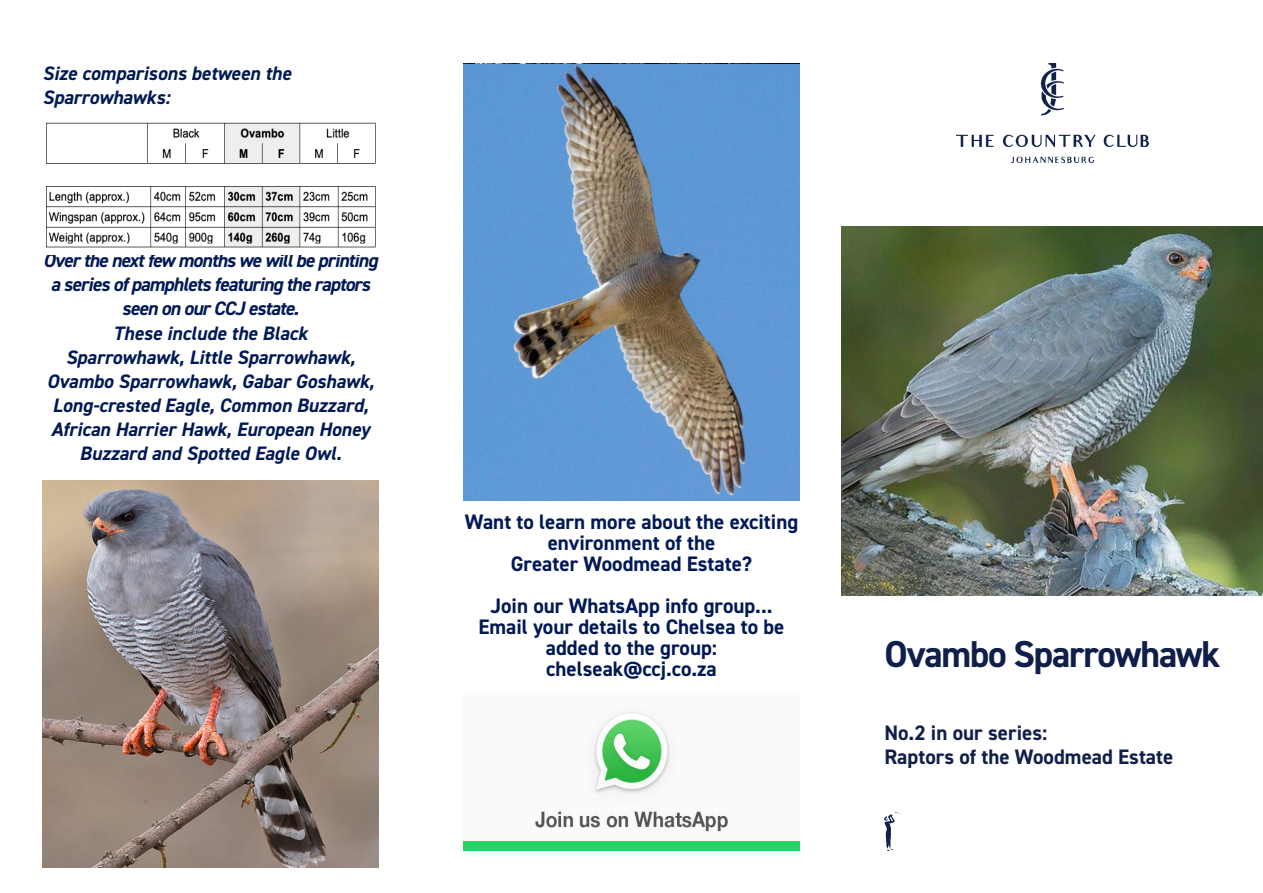
<style>
.page{position:relative;width:1263px;height:893px;background:#fff}
.page>*{position:absolute;margin:0;border:0;box-sizing:border-box;transform-origin:0 0}
.t1{font:700 37.5px "DIN2014";letter-spacing:-.03em;color:#101f49}
.t2{font:700 21px/21px "DIN2014";color:#001954;text-align:center}
.t3{font:700 21px "DIN2014";color:#101f49}
.t4{font:italic 700 19.5px/24px "DIN2014";color:#001954;text-align:center}
.t5{font:italic 700 19.5px/24px "DIN2014";letter-spacing:-.04em;color:#001954;text-align:center}
</style>
<div class="page">
<img style="left:957px;top:64px;width:191px;height:98px">
<img style="left:842px;top:226px;width:421px;height:369px">
<img style="left:884px;top:812px;width:16px;height:38px">
<img style="left:43px;top:480px;width:335px;height:387px">
<img style="left:463px;top:711px;width:336px;height:139px">
<img style="left:463px;top:65px;width:336px;height:436px">
<img style="left:46px;top:122px;width:330px;height:126px">
<p class="t4" style="left:43px;top:61px;width:250px">Size comparisons between the</p>
<p class="t4" style="left:43px;top:85px;width:129px">Sparrowhawks:</p>
<p class="t5" style="left:43px;top:249px;width:336px">Over the next few months we will be printing a series of pamphlets featuring the raptors seen on our CCJ estate.</p>
<p class="t4" style="left:113px;top:321px;width:196px">These include the Black</p>
<p class="t4" style="left:47px;top:345px;width:329px">Sparrowhawk, Little Sparrowhawk, Ovambo Sparrowhawk, Gabar Goshawk, Long-crested Eagle, Common Buzzard, African Harrier Hawk, European Honey Buzzard and Spotted Eagle Owl.</p>
<p class="t2" style="left:465px;top:511px;width:335px">Want to learn more about the exciting environment of the</p>
<p class="t2" style="left:511px;top:553px;width:243px">Greater Woodmead Estate?</p>
<p class="t2" style="left:490px;top:595px;width:284px">Join our WhatsApp info group...</p>
<p class="t2" style="left:478px;top:616px;width:307px">Email your details to Chelsea to be added to the group:</p>
<p class="t2" style="left:546px;top:658px;width:172px">chelseak@ccj.co.za</p>
<p class="t1" style="left:884px;top:629px;width:337px">Ovambo Sparrowhawk</p>
<p class="t3" style="left:884px;top:719px;width:164px">No.2 in our series:</p>
<p class="t3" style="left:884px;top:743px;width:290px">Raptors of the Woodmead Estate</p>
</div>
